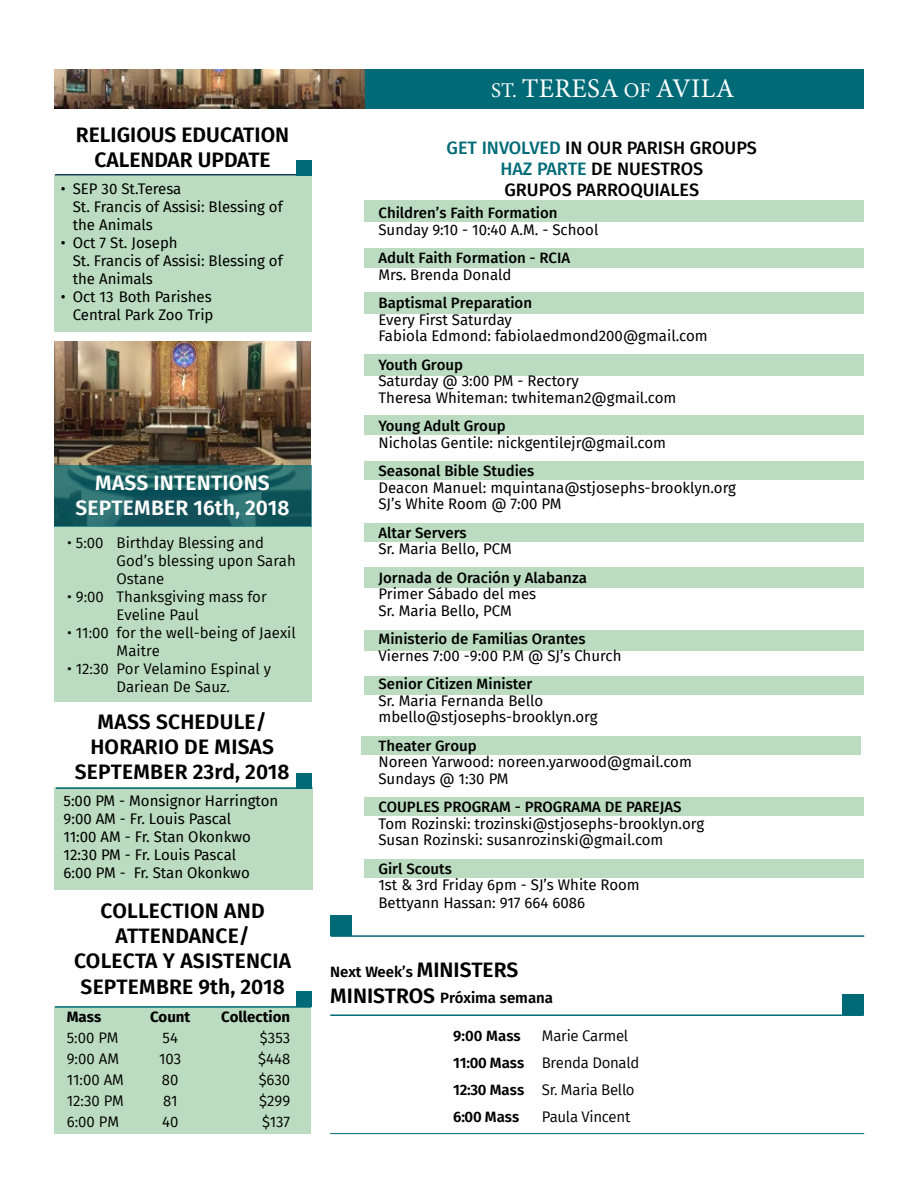
<style>
.page{position:relative;width:918px;height:1188px;background:#fff}
.page>*{position:absolute;margin:0;border:0;box-sizing:border-box;transform-origin:0 0}
.t1{font:27px "Minion Pro";letter-spacing:.01em;color:#fff}
.t2{font:600 21px/25.2px "Fira Sans";letter-spacing:.01em;color:#000;text-align:center}
.t3{font:600 21px/25.2px "Fira Sans";letter-spacing:.01em;color:#fff;text-align:center}
.t4{font:500 18px/21px "Fira Sans";color:#000;text-align:center}
.t5{font:15px/18px "Fira Sans";color:#000}
.t6{font:500 15px "Fira Sans";color:#000}
.t7{font:15px/18px "Fira Sans";color:#000}
.t8{font:15px/27px "Fira Sans";letter-spacing:-.02em;color:#000}
.t9{font:600 15px/25.2px "Fira Sans";color:#000}
.t10{font:700 15px "Fira Sans";color:#000}
.s1{font-size:21px}
.s2{color:#006b77}
.s3{font-weight:600}
</style>
<div class="page">
<div style="left:364px;top:797px;width:500px;height:18px;background:#bbdcc0"></div>
<div style="left:364px;top:859px;width:500px;height:19px;background:#bbdcc0"></div>
<div style="left:56px;top:69px;width:808px;height:40px;background:#006b77"></div>
<img style="left:54px;top:341px;width:257px;height:124px">
<div style="left:54px;top:787px;width:258px;height:103px;background:#bbdcc0"></div>
<div style="left:54px;top:1006px;width:257px;height:128px;background:#bbdcc0"></div>
<hr style="left:56px;top:787px;width:256px;height:2px;background:#006b77">
<hr style="left:55px;top:1006px;width:256px;height:2px;background:#006b77">
<div style="left:296px;top:773px;width:16px;height:15px;background:#006b77"></div>
<div style="left:296px;top:991px;width:16px;height:16px;background:#006b77"></div>
<div style="left:54px;top:527px;width:258px;height:175px;background:#bbdcc0"></div>
<svg style="left:54px;top:465px;width:258px;height:62px;background:#1c6064"></svg>
<div style="left:55px;top:175px;width:257px;height:156px;background:#bbdcc0"></div>
<hr style="left:55px;top:174px;width:256px;height:1px;background:#1b3c59">
<div style="left:296px;top:160px;width:16px;height:15px;background:#006b77"></div>
<hr style="left:330px;top:1014px;width:534px;height:2px;background:#006b77">
<hr style="left:330px;top:1133px;width:534px;height:1px;background:#006b77">
<div style="left:842px;top:995px;width:22px;height:20px;background:#006b77"></div>
<div style="left:364px;top:461px;width:500px;height:19px;background:#bbdcc0"></div>
<div style="left:364px;top:523px;width:500px;height:19px;background:#bbdcc0"></div>
<div style="left:364px;top:415px;width:500px;height:20px;background:#bbdcc0"></div>
<div style="left:364px;top:200px;width:500px;height:22px;background:#bbdcc0"></div>
<div style="left:364px;top:248px;width:500px;height:20px;background:#bbdcc0"></div>
<div style="left:364px;top:292px;width:500px;height:22px;background:#bbdcc0"></div>
<div style="left:364px;top:354px;width:500px;height:22px;background:#bbdcc0"></div>
<div style="left:364px;top:676px;width:500px;height:19px;background:#bbdcc0"></div>
<div style="left:361px;top:736px;width:500px;height:19px;background:#bbdcc0"></div>
<div style="left:364px;top:630px;width:500px;height:20px;background:#bbdcc0"></div>
<div style="left:364px;top:567px;width:500px;height:21px;background:#bbdcc0"></div>
<hr style="left:331px;top:935px;width:533px;height:2px;background:#006b77">
<div style="left:330px;top:916px;width:22px;height:20px;background:#006b77"></div>
<img style="left:54px;top:69px;width:310px;height:40px">
<h2 class="t2" style="left:76px;top:121px;width:215px">RELIGIOUS EDUCATION<br>CALENDAR UPDATE</h2>
<p class="t5" style="left:73px;top:179px;width:211px;text-indent:-12px">• SEP 30 St.Teresa<br>St. Francis of Assisi: Blessing of the Animals</p>
<p class="t5" style="left:73px;top:233px;width:211px;text-indent:-12px">• Oct 7 St. Joseph<br>St. Francis of Assisi: Blessing of the Animals</p>
<p class="t5" style="left:61px;top:287px;width:154px;text-align:right">• Oct 13 Both Parishes<br>Central Park Zoo Trip</p>
<h2 class="t3" style="left:76px;top:469px;width:215px">MASS INTENTIONS<br>SEPTEMBER 16th, 2018</h2>
<p class="t7" style="left:117px;top:534px;width:181px;text-indent:-49px">• 5:00 Birthday Blessing and<br>God’s blessing upon Sarah<br>Ostane</p>
<p class="t7" style="left:117px;top:588px;width:152px;text-indent:-49px">• 9:00 Thanksgiving mass for<br>Eveline Paul</p>
<p class="t7" style="left:117px;top:624px;width:181px;text-indent:-49px">• 11:00 for the well-being of Jaexil<br>Maitre</p>
<p class="t7" style="left:67px;top:660px;width:206px;text-align:center">• 12:30 Por Velamino Espinal y<br>Dariean De Sauz.</p>
<h2 class="t2" style="left:75px;top:708px;width:216px">MASS SCHEDULE/<br>HORARIO DE MISAS<br>SEPTEMBER 23rd, 2018</h2>
<p class="t5" style="left:64px;top:792px;width:216px">5:00 PM - Monsignor Harrington<br>9:00 AM - Fr. Louis Pascal<br>11:00 AM - Fr. Stan Okonkwo<br>12:30 PM - Fr. Louis Pascal<br>6:00 PM - Fr. Stan Okonkwo</p>
<h2 class="t2" style="left:74px;top:897px;width:218px">COLLECTION AND<br>ATTENDANCE/<br>COLECTA Y ASISTENCIA<br>SEPTEMBRE 9th, 2018</h2>
<p class="t10" style="left:67px;top:1004px;width:36px">Mass</p>
<p class="t10" style="left:150px;top:1004px;width:42px">Count</p>
<p class="t10" style="left:221px;top:1004px;width:70px">Collection</p>
<p class="t7" style="left:67px;top:1029px;width:54px">5:00 PM</p>
<p class="t7" style="left:163px;top:1029px;width:17px">54</p>
<p class="t7" style="left:260px;top:1029px;width:32px">$353</p>
<p class="t7" style="left:67px;top:1050px;width:54px">9:00 AM</p>
<p class="t7" style="left:159px;top:1050px;width:24px">103</p>
<p class="t7" style="left:258px;top:1050px;width:34px">$448</p>
<p class="t7" style="left:67px;top:1071px;width:59px">11:00 AM</p>
<p class="t7" style="left:162px;top:1071px;width:18px">80</p>
<p class="t7" style="left:259px;top:1071px;width:33px">$630</p>
<p class="t7" style="left:67px;top:1092px;width:59px">12:30 PM</p>
<p class="t7" style="left:163px;top:1092px;width:16px">81</p>
<p class="t7" style="left:259px;top:1092px;width:33px">$299</p>
<p class="t7" style="left:67px;top:1113px;width:54px">6:00 PM</p>
<p class="t7" style="left:162px;top:1113px;width:18px">40</p>
<p class="t7" style="left:262px;top:1113px;width:29px">$137</p>
<h1 class="t1" style="left:491px;top:71px;width:245px"><span class="s1">ST.</span> TERESA <span class="s1">OF</span> AVILA</h1>
<p class="t4" style="left:447px;top:136px;width:312px"><span class="s2">GET INVOLVED</span> IN OUR PARISH GROUPS<br><span class="s2">HAZ PARTE</span> DE NUESTROS<br>GRUPOS PARROQUIALES</p>
<p class="t6" style="left:378px;top:201px;width:181px">Children’s Faith Formation</p>
<p class="t5" style="left:378px;top:220px;width:221px">Sunday 9:10 - 10:40 A.M. - School</p>
<p class="t6" style="left:378px;top:246px;width:193px">Adult Faith Formation - RCIA</p>
<p class="t5" style="left:378px;top:265px;width:134px">Mrs. Brenda Donald</p>
<p class="t6" style="left:378px;top:291px;width:155px">Baptismal Preparation</p>
<p class="t5" style="left:378px;top:311px;width:331px;line-height:16.5px">Every First Saturday<br>Fabiola Edmond: fabiolaedmond200@gmail.com</p>
<p class="t6" style="left:378px;top:352px;width:86px">Youth Group</p>
<p class="t5" style="left:378px;top:372px;width:299px;line-height:16.5px">Saturday @ 3:00 PM - Rectory<br>Theresa Whiteman: twhiteman2@gmail.com</p>
<p class="t6" style="left:378px;top:414px;width:129px">Young Adult Group</p>
<p class="t5" style="left:378px;top:433px;width:289px">Nicholas Gentile: nickgentilejr@gmail.com</p>
<p class="t6" style="left:378px;top:459px;width:157px">Seasonal Bible Studies</p>
<p class="t5" style="left:378px;top:479px;width:359px;line-height:16.5px">Deacon Manuel: mquintana@stjosephs-brooklyn.org<br>SJ’s White Room @ 7:00 PM</p>
<p class="t6" style="left:378px;top:520px;width:90px">Altar Servers</p>
<p class="t5" style="left:378px;top:539px;width:135px">Sr. Maria Bello, PCM</p>
<p class="t6" style="left:378px;top:565px;width:210px">Jornada de Oración y Alabanza</p>
<p class="t5" style="left:378px;top:585px;width:159px;line-height:16.5px">Primer Sábado del mes<br>Sr. Maria Bello, PCM</p>
<p class="t6" style="left:378px;top:627px;width:209px">Ministerio de Familias Orantes</p>
<p class="t5" style="left:378px;top:646px;width:244px">Viernes 7:00 -9:00 P.M @ SJ’s Church</p>
<p class="t6" style="left:378px;top:672px;width:156px">Senior Citizen Minister</p>
<p class="t5" style="left:378px;top:692px;width:221px;line-height:16.5px">Sr. Maria Fernanda Bello mbello@stjosephs-brooklyn.org</p>
<p class="t6" style="left:378px;top:733px;width:100px">Theater Group</p>
<p class="t5" style="left:378px;top:753px;width:315px;line-height:16.5px">Noreen Yarwood: noreen.yarwood@gmail.com<br>Sundays @ 1:30 PM</p>
<p class="t6" style="left:378px;top:795px;width:305px">COUPLES PROGRAM - PROGRAMA DE PAREJAS</p>
<p class="t5" style="left:378px;top:815px;width:327px;line-height:16.5px">Tom Rozinski: trozinski@stjosephs-brooklyn.org<br>Susan Rozinski: susanrozinski@gmail.com</p>
<p class="t6" style="left:378px;top:856px;width:75px">Girl Scouts</p>
<p class="t5" style="left:378px;top:875px;width:263px">1st &amp; 3rd Friday 6pm - SJ’s White Room<br>Bettyann Hassan: 917 664 6086</p>
<p class="t9" style="left:330px;top:959px;width:224px">Next Week’s <span class="s1">MINISTERS<br>MINISTROS</span> Próxima semana</p>
<p class="t8" style="left:453px;top:1022px;width:188px;text-indent:88px">Marie Carmel<br><span class="s3">11:00 Mass</span> Brenda Donald<br><span class="s3">12:30 Mass</span> Sr. Maria Bello<br><span class="s3">6:00 Mass</span></p>
<p class="t9" style="left:453px;top:1023px;width:69px">9:00 Mass</p>
<p class="t8" style="left:542px;top:1103px;width:90px">Paula Vincent</p>
</div>
